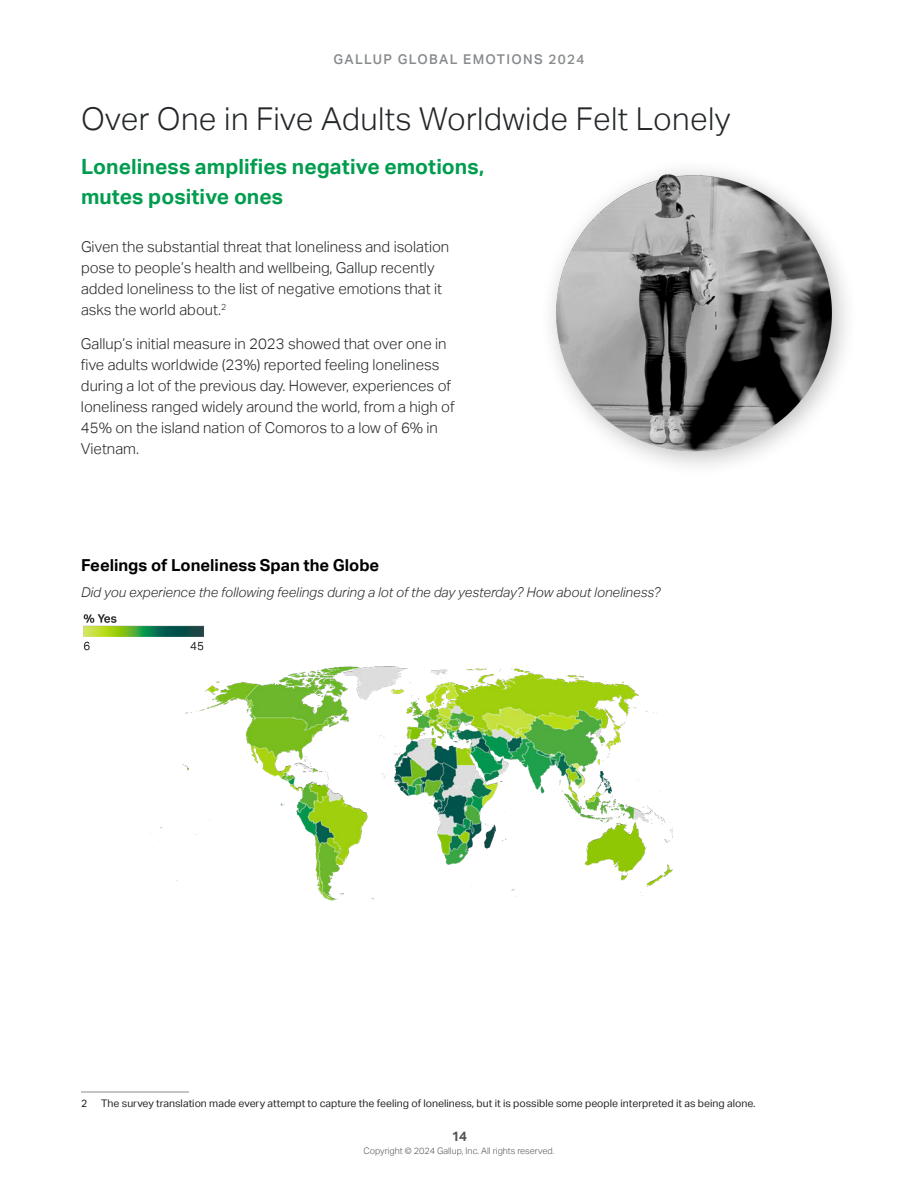
<style>
.page{position:relative;width:918px;height:1188px;background:#fff}
.page>*{position:absolute;margin:0;border:0;box-sizing:border-box;transform-origin:0 0}
.page_header{font:300 31.5px "Aktiv Grotesk";letter-spacing:.01em;color:#24272a}
.subhead_lg{font:700 21px/30px "Aktiv Grotesk";letter-spacing:.005em;color:#009d4f}
.element_title{font:700 16.5px "Aktiv Grotesk";color:#000}
.body{font:300 15px/21px "Aktiv Grotesk";color:#24272a}
.body_italic{font:italic 300 13.5px "Aktiv Grotesk";color:#24272a}
.t1{font:500 13.5px "Aktiv Grotesk";letter-spacing:.1em;color:#888b8d}
.t2{font:700 13.5px "Aktiv Grotesk";color:#54575a}
.footnote_hanging_indent{font:10.5px "Aktiv Grotesk";color:#24272a}
.t3{font:300 9px "Aktiv Grotesk";color:#54575a}
</style>
<div class="page">
<img style="left:83px;top:614px;width:590px;height:287px">
<hr style="left:81px;top:1092px;width:108px;height:1px;background:#888b8d">
<div style="left:539px;top:157px;width:320px;height:320px;background:#000;opacity:.27"></div>
<img style="left:539px;top:157px;width:320px;height:299px">
<p class="t1" style="left:333px;top:51px;width:253px">GALLUP GLOBAL EMOTIONS 2024</p>
<h2 class="page_header" style="left:81px;top:101px;width:651px">Over One in Five Adults Worldwide Felt Lonely</h2>
<p class="subhead_lg" style="left:81px;top:152px;width:405px">Loneliness amplifies negative emotions, mutes positive ones</p>
<p class="body" style="left:81px;top:236px;width:370px">Given the substantial threat that loneliness and isolation pose to people’s health and wellbeing, Gallup recently added loneliness to the list of negative emotions that it asks the world about.<sup>2</sup></p>
<p class="body" style="left:81px;top:334px;width:375px">Gallup’s initial measure in 2023 showed that over one in five adults worldwide (23%) reported feeling loneliness during a lot of the previous day. However, experiences of loneliness ranged widely around the world, from a high of 45% on the island nation of Comoros to a low of 6% in Vietnam.</p>
<p class="element_title" style="left:81px;top:555px;width:300px">Feelings of Loneliness Span the Globe</p>
<p class="body_italic" style="left:81px;top:584px;width:581px">Did you experience the following feelings during a lot of the day yesterday? How about loneliness?</p>
<p class="footnote_hanging_indent" style="left:81px;top:1097px;width:8px">2</p>
<p class="footnote_hanging_indent" style="left:101px;top:1097px;width:656px">The survey translation made every attempt to capture the feeling of loneliness, but it is possible some people interpreted it as being alone.</p>
<p class="t3" style="left:363px;top:1146px;width:193px">Copyright © 2024 Gallup, Inc. All rights reserved.</p>
<p class="t2" style="left:451px;top:1128px;width:17px">14</p>
</div>
